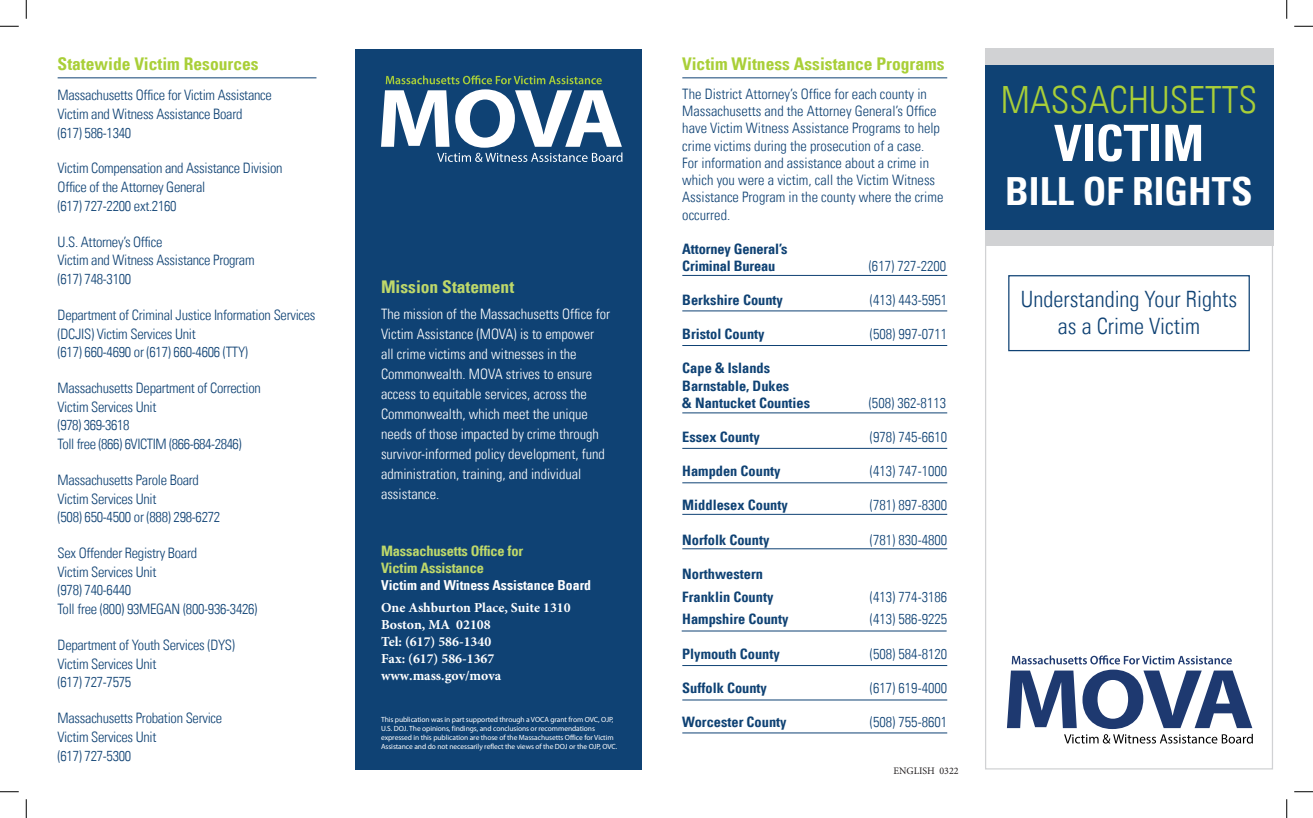
<style>
.page{position:relative;width:1313px;height:818px;background:#fff}
.page>*{position:absolute;margin:0;border:0;box-sizing:border-box;transform-origin:0 0}
.t1{font:700 condensed 50px "Univers LT";color:#fff}
.t2{font:700 condensed 38.75px "Univers LT";color:#fff}
.t3{font:300 condensed 37.5px "Univers LT";color:#a9cf38}
.t4{font:300 condensed 22.5px/27px "Univers LT";color:#0f4274;text-align:center}
.t5{font:700 condensed 17.5px "Univers LT";color:#a9cf38}
.t6{font:700 condensed 17.5px "Univers LT";color:#bed86a}
.t7{font:300 condensed 14.38px/18.8px "Univers LT";letter-spacing:-.02em;color:#0f4274}
.t8{font:300 condensed 14.38px/17.2px "Univers LT";color:#0f4274}
.t9{font:300 condensed 14.38px/20px "Univers LT";color:#fff}
.t10{font:700 condensed 14.38px/17.2px "Univers LT";color:#0f4274}
.t11{font:700 condensed 14.38px/17.1px "Univers LT";letter-spacing:-.01em;color:#bed86a}
.t12{font:700 13.75px/17px "Minion Pro";color:#fff}
.t13{font:700 condensed 13.75px "Univers LT";color:#fff}
.t14{font:10px "Minion Pro";color:#231f20}
.t15{font:7.5px/9px "Myriad Pro";letter-spacing:-.01em;color:#fff}
</style>
<div class="page">
<div style="left:985px;top:229px;width:288px;height:17px;background:#d1d2d4"></div>
<div style="left:985px;top:59px;width:288px;height:171px;background:#0f4274"></div>
<div style="left:985px;top:49px;width:288px;height:16px;background:#d1d2d4"></div>
<div style="left:355px;top:49px;width:287px;height:720px;background:#0f4274"></div>
<hr style="left:682px;top:275px;width:265px;height:1px;background:#0f4274">
<hr style="left:682px;top:448px;width:265px;height:1px;background:#0f4274">
<hr style="left:682px;top:514px;width:265px;height:1px;background:#0f4274">
<hr style="left:682px;top:345px;width:265px;height:1px;background:#0f4274">
<hr style="left:681px;top:630px;width:265px;height:1px;background:#0f4274">
<hr style="left:682px;top:310px;width:265px;height:1px;background:#0f4274">
<hr style="left:682px;top:482px;width:265px;height:1px;background:#0f4274">
<hr style="left:682px;top:548px;width:265px;height:1px;background:#0f4274">
<hr style="left:682px;top:412px;width:265px;height:1px;background:#0f4274">
<hr style="left:682px;top:665px;width:265px;height:1px;background:#0f4274">
<hr style="left:682px;top:699px;width:265px;height:1px;background:#0f4274">
<svg style="left:381px;top:75px;width:241px;height:87px"></svg>
<div style="left:1008px;top:275px;width:241px;height:76px;border:1px solid #0f4274"></div>
<hr style="left:58px;top:77px;width:258px;height:1px;background:#0f4274">
<hr style="left:682px;top:77px;width:265px;height:1px;background:#0f4274">
<hr style="left:682px;top:732px;width:265px;height:1px;background:#0f4274">
<svg style="left:1007px;top:655px;width:245px;height:88px"></svg>
<svg style="left:0;top:25px;width:19px;height:2px"></svg>
<svg style="left:1294px;top:25px;width:18px;height:2px"></svg>
<svg style="left:0;top:791px;width:19px;height:1px"></svg>
<svg style="left:1294px;top:791px;width:18px;height:1px"></svg>
<svg style="left:25px;top:0;width:2px;height:19px"></svg>
<svg style="left:25px;top:799px;width:2px;height:19px"></svg>
<svg style="left:1286px;top:0;width:1px;height:19px"></svg>
<svg style="left:1286px;top:799px;width:1px;height:19px"></svg>
<p class="t5" style="left:58px;top:53px;width:202px">Statewide Victim Resources</p>
<p class="t7" style="left:58px;top:86px;width:216px">Massachusetts Office for Victim Assistance<br>Victim and Witness Assistance Board<br>(617) 586-1340</p>
<p class="t7" style="left:58px;top:159px;width:226px">Victim Compensation and Assistance Division<br>Office of the Attorney General<br>(617) 727-2200 ext.2160</p>
<p class="t7" style="left:58px;top:232px;width:198px">U.S. Attorney’s Office<br>Victim and Witness Assistance Program (617) 748-3100</p>
<p class="t7" style="left:58px;top:305px;width:259px">Department of Criminal Justice Information Services (DCJIS) Victim Services Unit<br>(617) 660-4690 or (617) 660-4606 (TTY)</p>
<p class="t7" style="left:58px;top:378px;width:205px">Massachusetts Department of Correction<br>Victim Services Unit<br>(978) 369-3618<br>Toll free (866) 6VICTIM (866-684-2846)</p>
<p class="t7" style="left:58px;top:470px;width:164px">Massachusetts Parole Board<br>Victim Services Unit<br>(508) 650-4500 or (888) 298-6272</p>
<p class="t7" style="left:58px;top:543px;width:201px">Sex Offender Registry Board<br>Victim Services Unit<br>(978) 740-6440<br>Toll free (800) 93MEGAN (800-936-3426)</p>
<p class="t7" style="left:58px;top:635px;width:179px">Department of Youth Services (DYS)<br>Victim Services Unit<br>(617) 727-7575</p>
<p class="t7" style="left:58px;top:708px;width:166px">Massachusetts Probation Service<br>Victim Services Unit<br>(617) 727-5300</p>
<p class="t6" style="left:381px;top:276px;width:135px">Mission Statement</p>
<p class="t9" style="left:381px;top:303px;width:231px">The mission of the Massachusetts Office for Victim Assistance (MOVA) is to empower all crime victims and witnesses in the Commonwealth. MOVA strives to ensure access to equitable services, across the Commonwealth, which meet the unique needs of those impacted by crime through survivor-informed policy development, fund administration, training, and individual assistance.</p>
<p class="t11" style="left:381px;top:542px;width:144px">Massachusetts Office for<br>Victim Assistance</p>
<p class="t13" style="left:381px;top:576px;width:212px">Victim and Witness Assistance Board</p>
<p class="t12" style="left:381px;top:599px;width:191px">One Ashburton Place, Suite 1310<br>Boston, MA 02108<br>Tel: (617) 586-1340<br>Fax: (617) 586-1367 www.mass.gov/mova</p>
<p class="t15" style="left:381px;top:714px;width:238px">This publication was in part supported through a VOCA grant from OVC, OJP, U.S. DOJ. The opinions, findings, and conclusions or recommendations expressed in this publication are those of the Massachusetts Office for Victim Assistance and do not necessarily reflect the views of the DOJ or the OJP, OVC.</p>
<p class="t5" style="left:682px;top:53px;width:264px">Victim Witness Assistance Programs</p>
<p class="t8" style="left:682px;top:85px;width:263px">The District Attorney’s Office for each county in Massachusetts and the Attorney General’s Office have Victim Witness Assistance Programs to help crime victims during the prosecution of a case.<br>For information and assistance about a crime in which you were a victim, call the Victim Witness Assistance Program in the county where the crime occurred.</p>
<p class="t10" style="left:682px;top:240px;width:107px">Attorney General’s<br>Criminal Bureau</p>
<p class="t8" style="left:868px;top:257px;width:79px">(617) 727-2200</p>
<p class="t10" style="left:682px;top:291px;width:102px">Berkshire County</p>
<p class="t8" style="left:870px;top:291px;width:79px">(413) 443-5951</p>
<p class="t10" style="left:682px;top:325px;width:84px">Bristol County</p>
<p class="t8" style="left:870px;top:325px;width:79px">(508) 997-0711</p>
<p class="t10" style="left:682px;top:359px;width:129px">Cape &amp; Islands<br>Barnstable, Dukes<br>&amp; Nantucket Counties</p>
<p class="t8" style="left:868px;top:394px;width:79px">(508) 362-8113</p>
<p class="t10" style="left:682px;top:428px;width:79px">Essex County</p>
<p class="t8" style="left:869px;top:428px;width:79px">(978) 745-6610</p>
<p class="t10" style="left:682px;top:462px;width:100px">Hampden County</p>
<p class="t8" style="left:869px;top:462px;width:79px">(413) 747-1000</p>
<p class="t10" style="left:682px;top:496px;width:107px">Middlesex County</p>
<p class="t8" style="left:869px;top:496px;width:79px">(781) 897-8300</p>
<p class="t10" style="left:682px;top:530px;width:89px">Norfolk County</p>
<p class="t8" style="left:869px;top:531px;width:79px">(781) 830-4800</p>
<p class="t10" style="left:682px;top:562px;width:93px;line-height:22.9px">Northwestern<br>Franklin County</p>
<p class="t8" style="left:869px;top:588px;width:79px">(413) 774-3186</p>
<p class="t10" style="left:682px;top:610px;width:108px">Hampshire County</p>
<p class="t8" style="left:869px;top:610px;width:79px">(413) 586-9225</p>
<p class="t10" style="left:682px;top:644px;width:99px">Plymouth County</p>
<p class="t8" style="left:869px;top:645px;width:79px">(508) 584-8120</p>
<p class="t10" style="left:682px;top:679px;width:86px">Suffolk County</p>
<p class="t8" style="left:869px;top:679px;width:79px">(617) 619-4000</p>
<p class="t10" style="left:682px;top:713px;width:106px">Worcester County</p>
<p class="t8" style="left:869px;top:713px;width:79px">(508) 755-8601</p>
<p class="t14" style="left:893px;top:764px;width:67px">ENGLISH 0322</p>
<h3 class="t3" style="left:1000px;top:78px;width:258px">MASSACHUSETTS</h3>
<h1 class="t1" style="left:1054px;top:112px;width:152px">VICTIM</h1>
<h2 class="t2" style="left:1005px;top:167px;width:249px">BILL OF RIGHTS</h2>
<h3 class="t4" style="left:1021px;top:286px;width:218px">Understanding Your Rights as a Crime Victim</h3>
</div>
